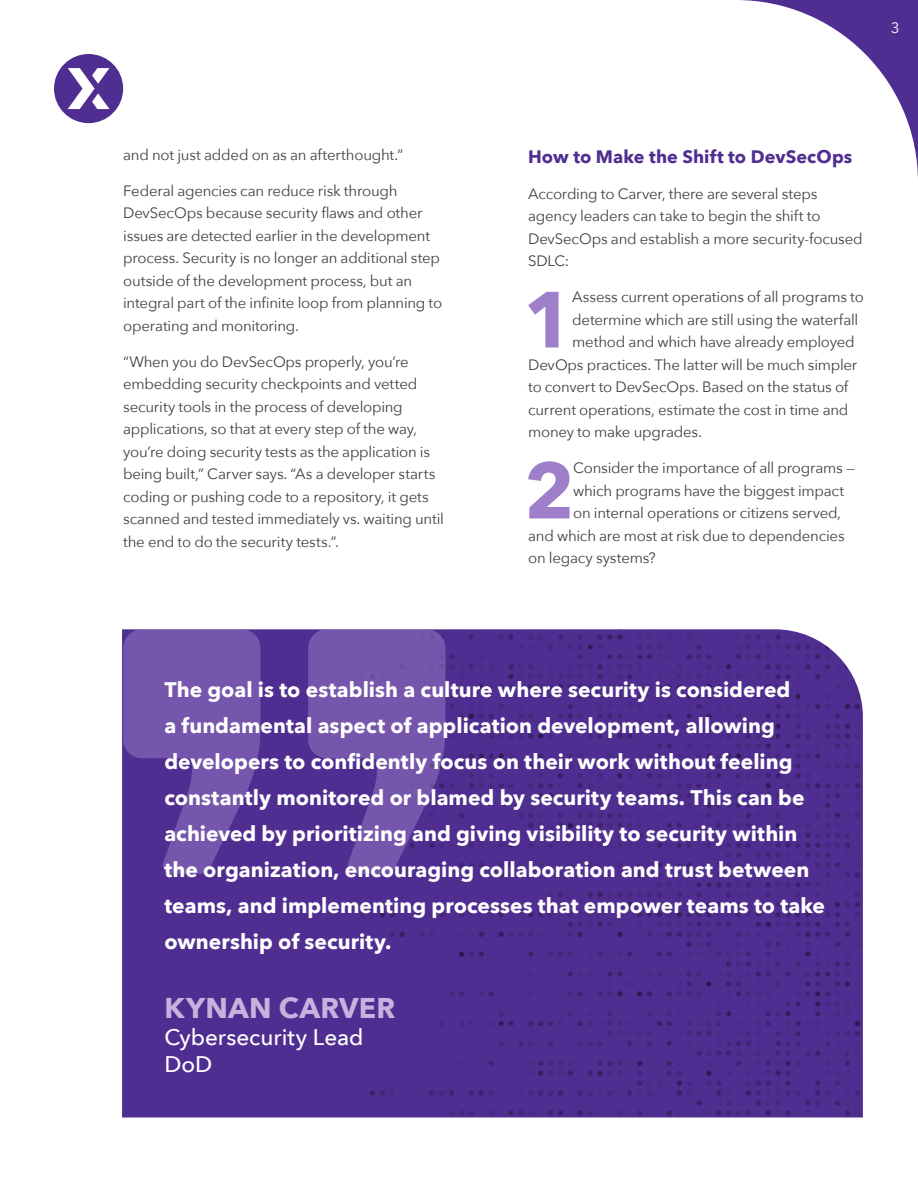
<style>
.page{position:relative;width:918px;height:1188px;background:#fff}
.page>*{position:absolute;margin:0;border:0;box-sizing:border-box;transform-origin:0 0}
.t1{font:700 78.6px "Avenir Next";color:#9f7fc9}
.t2{font:700 28.5px "Avenir Next";letter-spacing:.01em;color:#c5b2df}
.t3{font:500 22.5px/27px "Avenir Next";color:#fff}
.t4{font:700 21px/36px "Avenir Next";color:#fff}
.t5{font:700 18px "Avenir Next";letter-spacing:.005em;color:#502e91}
.t6{font:15px/22.5px "Avenir Next";letter-spacing:-.015em;color:#414042}
.t7{font:15px "Avenir Next";color:#fff}
</style>
<div class="page">
<svg style="left:54px;top:0;width:864px;height:177px"></svg>
<div style="left:54px;top:54px;width:69px;height:69px;background:#502e91;border-radius:50%"></div>
<svg style="left:68px;top:68px;width:41px;height:41px"></svg>
<img style="left:122px;top:629px;width:741px;height:489px">
<svg style="left:123px;top:629px;width:137px;height:245px;background:#6b4aa4"></svg>
<svg style="left:308px;top:629px;width:137px;height:245px;background:#6a4aa3"></svg>
<p class="t7" style="left:891px;top:15px;width:10px">3</p>
<p class="t6" style="left:123px;top:143px;width:281px">and not just added on as an afterthought.”</p>
<p class="t6" style="left:123px;top:179px;width:321px">Federal agencies can reduce risk through DevSecOps because security flaws and other issues are detected earlier in the development process. Security is no longer an additional step outside of the development process, but an integral part of the infinite loop from planning to operating and monitoring.</p>
<p class="t6" style="left:123px;top:350px;width:322px">“When you do DevSecOps properly, you’re embedding security checkpoints and vetted security tools in the process of developing applications, so that at every step of the way, you’re doing security tests as the application is being built,” Carver says. “As a developer starts coding or pushing code to a repository, it gets scanned and tested immediately vs. waiting until the end to do the security tests.”.</p>
<p class="t5" style="left:528px;top:141px;width:326px">How to Make the Shift to DevSecOps</p>
<p class="t6" style="left:528px;top:182px;width:336px">According to Carver, there are several steps agency leaders can take to begin the shift to DevSecOps and establish a more security-focused SDLC:</p>
<h1 class="t1" style="left:523px;top:252px;width:52px">1</h1>
<p class="t6" style="left:572px;top:285px;width:293px">Assess current operations of all programs to</p>
<p class="t6" style="left:572px;top:308px;width:288px">determine which are still using the waterfall</p>
<p class="t6" style="left:572px;top:330px;width:284px">method and which have already employed</p>
<p class="t6" style="left:528px;top:353px;width:331px">DevOps practices. The latter will be much simpler</p>
<p class="t6" style="left:528px;top:375px;width:322px">to convert to DevSecOps. Based on the status of</p>
<p class="t6" style="left:528px;top:398px;width:322px">current operations, estimate the cost in time and</p>
<p class="t6" style="left:528px;top:420px;width:175px">money to make upgrades.</p>
<h1 class="t1" style="left:524px;top:423px;width:52px">2</h1>
<p class="t6" style="left:573px;top:456px;width:283px">Consider the importance of all programs —</p>
<p class="t6" style="left:573px;top:479px;width:273px">which programs have the biggest impact</p>
<p class="t6" style="left:573px;top:501px;width:270px">on internal operations or citizens served,</p>
<p class="t6" style="left:528px;top:524px;width:318px">and which are most at risk due to dependencies</p>
<p class="t6" style="left:528px;top:546px;width:129px">on legacy systems?</p>
<p class="t4" style="left:164px;top:672px;width:662px">The goal is to establish a culture where security is considered<br>a fundamental aspect of application development, allowing developers to confidently focus on their work without feeling constantly monitored or blamed by security teams. This can be achieved by prioritizing and giving visibility to security within the organization, encouraging collaboration and trust between teams, and implementing processes that empower teams to take ownership of security.</p>
<h2 class="t2" style="left:164px;top:983px;width:232px">KYNAN CARVER</h2>
<h3 class="t3" style="left:164px;top:1023px;width:201px">Cybersecurity Lead<br>DoD</h3>
</div>
